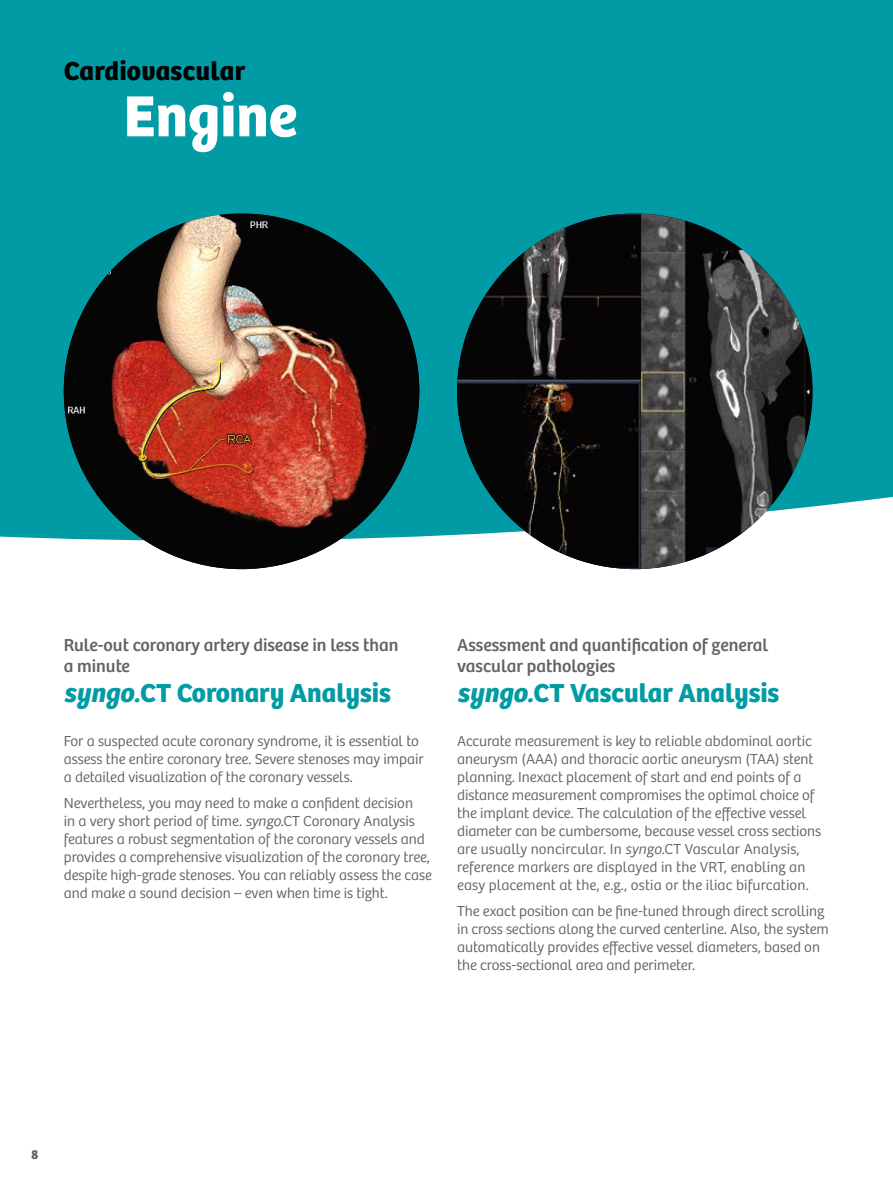
<style>
.page{position:relative;width:893px;height:1191px;background:#fff}
.page>*{position:absolute;margin:0;border:0;box-sizing:border-box;transform-origin:0 0}
.t1{font:60px "Bree SH Headline Regular";color:#fff}
.t2{font:27px "Bree SH Headline Regular";color:#009ba4}
.t3{font:27px "Bree SH Headline Regular";letter-spacing:.01em;color:#000}
.t4{font:18px/21px "Bree SH Text Regular";color:#646363}
.t5{font:15px/18px "Bree SH Text Light";color:#646363}
.t6{font:13.5px "Bree SH Text Bold";color:#646363}
.s1{font-family:"Bree SH Headline Oblique"}
.s2{font-style:italic}
</style>
<div class="page">
<div style="left:0;top:0;width:893px;height:570px;background:#009ba4"></div>
<img style="left:457px;top:213px;width:352px;height:356px">
<img style="left:64px;top:213px;width:355px;height:356px;border-radius:178px">
<h2 class="t3" style="left:64px;top:55px;width:183px">Cardiovascular</h2>
<h1 class="t1" style="left:124px;top:80px;width:175px">Engine</h1>
<p class="t4" style="left:64px;top:634px;width:336px">Rule-out coronary artery disease in less than a minute</p>
<h2 class="t2" style="left:64px;top:676px;width:328px"><span class="s1">syngo.</span>CT Coronary Analysis</h2>
<p class="t5" style="left:64px;top:731px;width:361px">For a suspected acute coronary syndrome, it is essential to assess the entire coronary tree. Severe stenoses may impair a detailed visualization of the coronary vessels.</p>
<p class="t5" style="left:64px;top:794px;width:370px">Nevertheless, you may need to make a confident decision<br>in a very short period of time. <span class="s2">syngo</span>.CT Coronary Analysis features a robust segmentation of the coronary vessels and provides a comprehensive visualization of the coronary tree, despite high-grade stenoses. You can reliably assess the case and make a sound decision – even when time is tight.</p>
<p class="t4" style="left:457px;top:634px;width:313px">Assessment and quantification of general vascular pathologies</p>
<h2 class="t2" style="left:457px;top:676px;width:324px"><span class="s1">syngo.</span>CT Vascular Analysis</h2>
<p class="t5" style="left:457px;top:731px;width:366px">Accurate measurement is key to reliable abdominal aortic aneurysm (AAA) and thoracic aortic aneurysm (TAA) stent planning. Inexact placement of start and end points of a distance measurement compromises the optimal choice of the implant device. The calculation of the effective vessel diameter can be cumbersome, because vessel cross sections are usually noncircular. In <span class="s2">syngo</span>.CT Vascular Analysis, reference markers are displayed in the VRT, enabling an easy placement at the, e.g., ostia or the iliac bifurcation.</p>
<p class="t5" style="left:457px;top:902px;width:373px">The exact position can be fine-tuned through direct scrolling in cross sections along the curved centerline. Also, the system automatically provides effective vessel diameters, based on the cross-sectional area and perimeter.</p>
<p class="t6" style="left:31px;top:1146px;width:9px">8</p>
</div>
